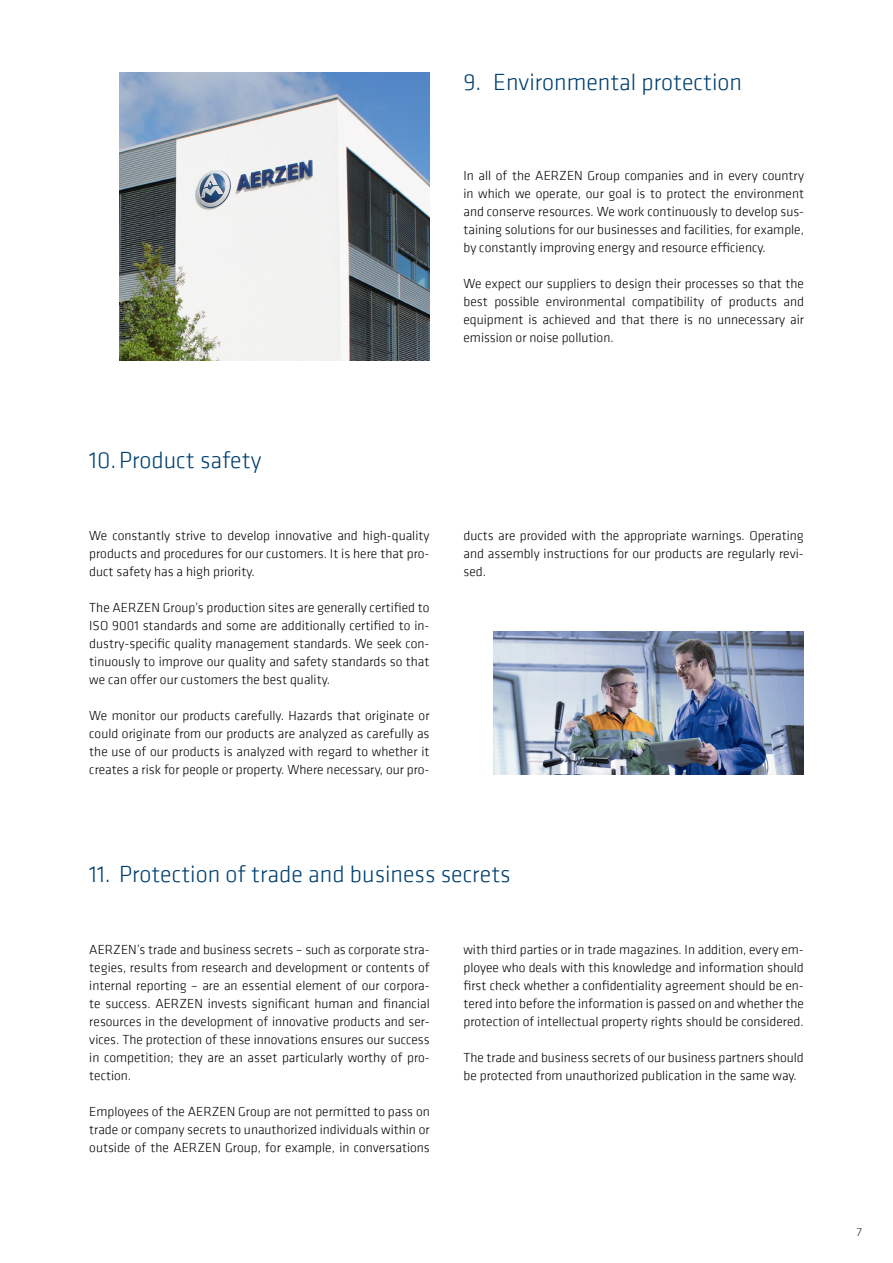
<style>
.page{position:relative;width:893px;height:1263px;background:#fff}
.page>*{position:absolute;margin:0;border:0;box-sizing:border-box;transform-origin:0 0}
.t1{font:300 24px "Klavika";color:#004071}
.t2{font:300 13.5px/18px "Klavika";color:#000001;text-align:justify}
.t3{font:300 12px "Klavika";color:#231f20}
</style>
<div class="page">
<img style="left:119px;top:72px;width:310px;height:288px">
<img style="left:493px;top:631px;width:311px;height:143px">
<h1 class="t1" style="left:463px;top:68px;width:280px">9. Environmental protection</h1>
<p class="t2" style="left:463px;top:166px;width:342px">In all of the AERZEN Group companies and in every country in which we operate, our goal is to protect the environment and conserve resources. We work continuously to develop sus&shy;taining solutions for our businesses and facilities, for example, by constantly improving energy and resource efficiency.</p>
<p class="t2" style="left:463px;top:274px;width:342px">We expect our suppliers to design their processes so that the best possible environmental compatibility of products and equipment is achieved and that there is no unnecessary air emission or noise pollution.</p>
<h1 class="t1" style="left:89px;top:446px;width:174px">10.Product safety</h1>
<p class="t2" style="left:89px;top:526px;width:342px">We constantly strive to develop innovative and high-quality products and procedures for our customers. It is here that pro&shy;duct safety has a high priority.</p>
<p class="t2" style="left:89px;top:598px;width:342px">The AERZEN Group’s production sites are generally certified to ISO 9001 standards and some are additionally certified to in&shy;dustry-specific quality management standards. We seek con&shy;tinuously to improve our quality and safety standards so that we can offer our customers the best quality.</p>
<p class="t2" style="left:89px;top:706px;width:342px">We monitor our products carefully. Hazards that originate or could originate from our products are analyzed as carefully as the use of our products is analyzed with regard to whether it creates a risk for people or property. Where necessary, our pro-</p>
<p class="t2" style="left:463px;top:526px;width:342px">ducts are provided with the appropriate warnings. Operating and assembly instructions for our products are regularly revi&shy;sed.</p>
<h1 class="t1" style="left:89px;top:860px;width:423px">11. Protection of trade and business secrets</h1>
<p class="t2" style="left:89px;top:940px;width:342px">AERZEN’s trade and business secrets – such as corporate stra&shy;tegies, results from research and development or contents of internal reporting – are an essential element of our corpora&shy;te success. AERZEN invests significant human and financial resources in the development of innovative products and ser&shy;vices. The protection of these innovations ensures our success in competition; they are an asset particularly worthy of pro&shy;tection.</p>
<p class="t2" style="left:89px;top:1102px;width:342px">Employees of the AERZEN Group are not permitted to pass on trade or company secrets to unauthorized individuals within or outside of the AERZEN Group, for example, in conversations</p>
<p class="t2" style="left:463px;top:940px;width:342px">with third parties or in trade magazines. In addition, every em&shy;ployee who deals with this knowledge and information should first check whether a confidentiality agreement should be en&shy;tered into before the information is passed on and whether the protection of intellectual property rights should be considered.</p>
<p class="t2" style="left:463px;top:1048px;width:342px">The trade and business secrets of our business partners should be protected from unauthorized publication in the same way.</p>
<p class="t3" style="left:857px;top:1224px;width:7px">7</p>
</div>
